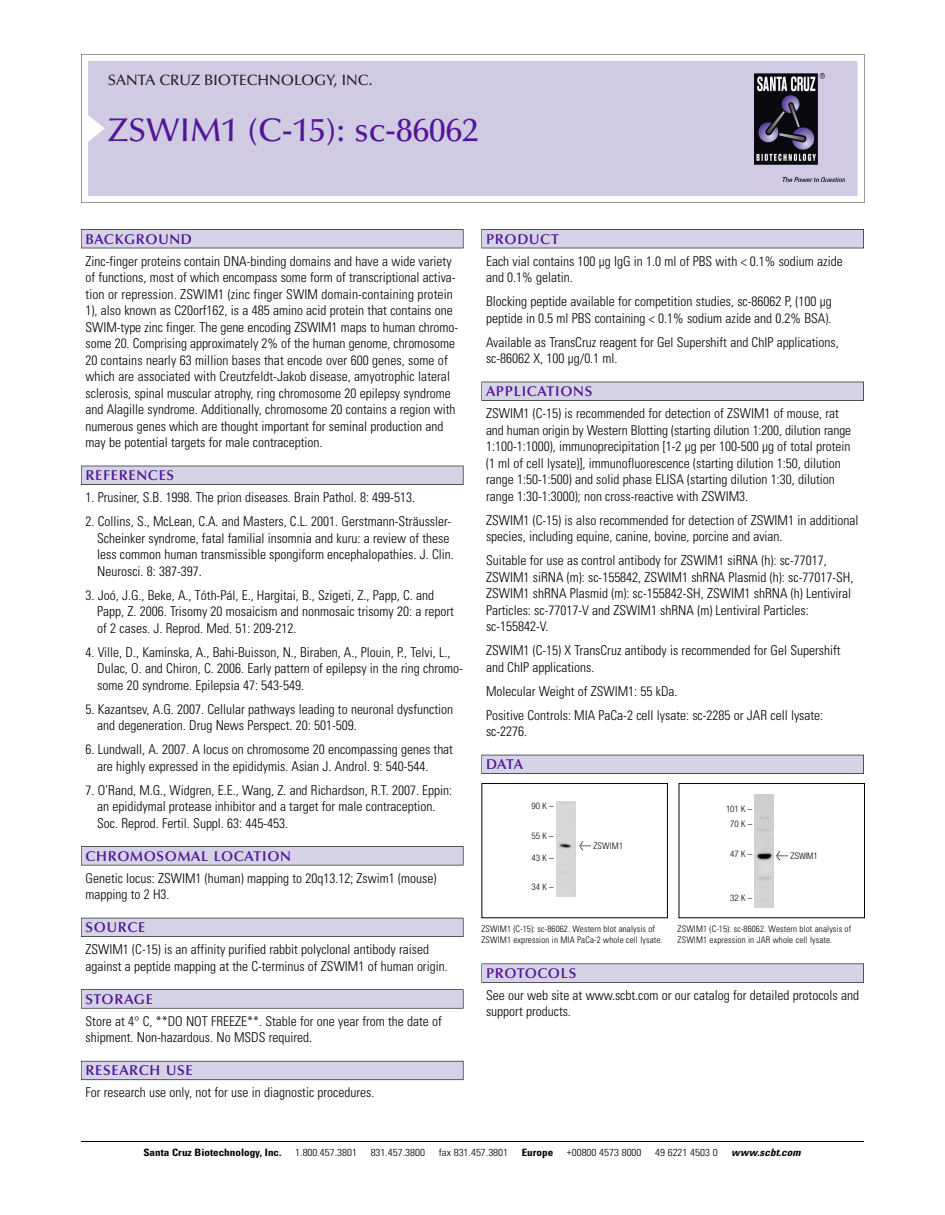
<style>
.page{position:relative;width:945px;height:1215px;background:#fff}
.page>*{position:absolute;margin:0;border:0;box-sizing:border-box;transform-origin:0 0}
.t1{font:500 33px "Optima";color:#511695}
.t2{font:500 15px "Optima";color:#231f20}
.t3{font:600 14.25px "Optima";letter-spacing:.05em;color:#511695}
.t4{font:300 condensed 13.5px/16.5px "Univers";color:#000}
.t5{font:300 condensed 10.2px "Univers";color:#000;scale:1.1 1}
.t6{font:700 condensed 10.2px "Univers";color:#000;scale:1.1 1}
.t7{font:italic 700 condensed 10.2px "Univers";letter-spacing:.005em;color:#000;scale:1.1 1}
.t8{font:300 condensed 9px/10.5px "Univers";letter-spacing:.015em;color:#000}
.t9{font:300 condensed 9px/15px "Helvetica Neue";color:#000;text-align:center}
.s1{font-family:"Meta Plus";font-weight:400;font-stretch:normal;font-size:10.5px}
</style>
<div class="page">
<svg style="left:81px;top:54px;width:783px;height:149px"></svg>
<div style="left:88px;top:61px;width:769px;height:135px;background:#d1cae3"></div>
<img style="left:755px;top:74px;width:90px;height:108px">
<div style="left:81px;top:229px;width:382px;height:19px;background:#525156"></div>
<div style="left:81px;top:230px;width:382px;height:18px;background:#d7d3e7"></div>
<div style="left:81px;top:466px;width:382px;height:19px;background:#515055"></div>
<div style="left:81px;top:466px;width:382px;height:18px;background:#d7d3e7"></div>
<div style="left:81px;top:846px;width:382px;height:19px;background:#545357"></div>
<div style="left:81px;top:847px;width:382px;height:18px;background:#d7d3e7"></div>
<div style="left:81px;top:918px;width:382px;height:19px;background:#54535a"></div>
<div style="left:81px;top:918px;width:382px;height:18px;background:#d7d3e7"></div>
<svg style="left:81px;top:989px;width:382px;height:20px"></svg>
<div style="left:81px;top:990px;width:382px;height:18px;background:#d7d3e7"></div>
<div style="left:81px;top:1061px;width:382px;height:19px;background:#66646e"></div>
<div style="left:81px;top:1061px;width:382px;height:18px;background:#d7d3e7"></div>
<div style="left:482px;top:229px;width:382px;height:19px;background:#525156"></div>
<div style="left:482px;top:230px;width:381px;height:18px;background:#d7d3e7"></div>
<div style="left:482px;top:382px;width:382px;height:19px;background:#515055"></div>
<div style="left:482px;top:382px;width:381px;height:18px;background:#d7d3e7"></div>
<div style="left:482px;top:755px;width:382px;height:19px;background:#525158"></div>
<div style="left:482px;top:755px;width:381px;height:18px;background:#d7d3e7"></div>
<div style="left:482px;top:964px;width:382px;height:19px;background:#575759"></div>
<div style="left:482px;top:964px;width:381px;height:18px;background:#d7d3e7"></div>
<hr style="left:81px;top:1141px;width:783px;height:1px;background:#000">
<div style="left:482px;top:783px;width:186px;height:135px;border:1px solid #000"></div>
<div style="left:557px;top:802px;width:19px;height:95px;background:#d7d7d7"></div>
<div style="left:679px;top:783px;width:186px;height:135px;border:1px solid #000"></div>
<img style="left:755px;top:795px;width:19px;height:112px">
<p class="t2" style="left:108px;top:74px;width:266px">SANTA CRUZ BIOTECHNOLOGY, INC.</p>
<h1 class="t1" style="left:108px;top:117px;width:372px">ZSWIM1 (C-15): sc-86062</h1>
<p class="t3" style="left:86px;top:233px;width:108px">BACKGROUND</p>
<p class="t4" style="left:86px;top:254px;width:374px">Zinc-finger proteins contain DNA-binding domains and have a wide variety of functions, most of which encompass some form of transcriptional activa&shy;tion or repression. ZSWIM1 (zinc finger SWIM domain-containing protein 1), also known as C20orf162, is a 485 amino acid protein that contains one SWIM-type zinc finger. The gene encoding ZSWIM1 maps to human chromo&shy;some 20. Comprising approximately 2% of the human genome, chromosome 20 contains nearly 63 million bases that encode over 600 genes, some of which are associated with Creutzfeldt-Jakob disease, amyotrophic lateral sclerosis, spinal muscular atrophy, ring chromosome 20 epilepsy syndrome and Alagille syndrome. Additionally, chromosome 20 contains a region with numerous genes which are thought important for seminal production and may be potential targets for male contraception.</p>
<p class="t3" style="left:86px;top:470px;width:90px">REFERENCES</p>
<p class="t4" style="left:86px;top:490px;width:331px">1. Prusiner, S.B. 1998. The prion diseases. Brain Pathol. 8: 499-513.</p>
<p class="t4" style="left:97px;top:514px;width:358px;text-indent:-12px">2. Collins, S., McLean, C.A. and Masters, C.L. 2001. Gerstmann-Sträussler-Scheinker syndrome, fatal familial insomnia and kuru: a review of these less common human transmissible spongiform encephalopathies. J. Clin.<br>Neurosci. 8: 387-397.</p>
<p class="t4" style="left:97px;top:588px;width:358px;text-indent:-12px">3. Joó, J.G., Beke, A., Tóth-Pál, E., Hargitai, B., Szigeti, Z., Papp, C. and<br>Papp, Z. 2006. Trisomy 20 mosaicism and nonmosaic trisomy 20: a report of 2 cases. J. Reprod. Med. 51: 209-212.</p>
<p class="t4" style="left:97px;top:645px;width:367px;text-indent:-12px">4. Ville, D., Kaminska, A., Bahi-Buisson, N., Biraben, A., Plouin, P., Telvi, L.,<br>Dulac, O. and Chiron, C. 2006. Early pattern of epilepsy in the ring chromo&shy;some 20 syndrome. Epilepsia 47: 543-549.</p>
<p class="t4" style="left:97px;top:702px;width:358px;text-indent:-12px">5. Kazantsev, A.G. 2007. Cellular pathways leading to neuronal dysfunction and degeneration. Drug News Perspect. 20: 501-509.</p>
<p class="t4" style="left:97px;top:742px;width:357px;text-indent:-12px">6. Lundwall, A. 2007. A locus on chromosome 20 encompassing genes that are highly expressed in the epididymis. Asian J. Androl. 9: 540-544.</p>
<p class="t4" style="left:97px;top:783px;width:357px;text-indent:-12px">7. O’Rand, M.G., Widgren, E.E., Wang, Z. and Richardson, R.T. 2007. Eppin: an epididymal protease inhibitor and a target for male contraception.<br>Soc. Reprod. Fertil. Suppl. 63: 445-453.</p>
<p class="t3" style="left:86px;top:850px;width:207px">CHROMOSOMAL LOCATION</p>
<p class="t4" style="left:86px;top:871px;width:352px">Genetic locus: ZSWIM1 (human) mapping to 20q13.12; Zswim1 (mouse) mapping to 2 H3.</p>
<p class="t3" style="left:86px;top:922px;width:61px">SOURCE</p>
<p class="t4" style="left:86px;top:942px;width:364px">ZSWIM1 (C-15) is an affinity purified rabbit polyclonal antibody raised against a peptide mapping at the C-terminus of ZSWIM1 of human origin.</p>
<p class="t3" style="left:86px;top:993px;width:69px">STORAGE</p>
<p class="t4" style="left:86px;top:1014px;width:358px">Store at 4° C, **DO NOT FREEZE**. Stable for one year from the date of shipment. Non-hazardous. No MSDS required.</p>
<p class="t3" style="left:86px;top:1065px;width:109px">RESEARCH USE</p>
<p class="t4" style="left:86px;top:1085px;width:290px">For research use only, not for use in diagnostic procedures.</p>
<p class="t3" style="left:486px;top:233px;width:74px">PRODUCT</p>
<p class="t4" style="left:486px;top:254px;width:358px">Each vial contains 100 µg IgG in 1.0 ml of PBS with &lt; 0.1% sodium azide and 0.1% gelatin.</p>
<p class="t4" style="left:486px;top:294px;width:347px">Blocking peptide available for competition studies, sc-86062 P, (100 µg peptide in 0.5 ml PBS containing &lt; 0.1% sodium azide and 0.2% BSA).</p>
<p class="t4" style="left:486px;top:335px;width:354px">Available as TransCruz reagent for Gel Supershift and ChIP applications, sc-86062 X, 100 µg/0.1 ml.</p>
<p class="t3" style="left:486px;top:386px;width:108px">APPLICATIONS</p>
<p class="t4" style="left:486px;top:406px;width:367px">ZSWIM1 (C-15) is recommended for detection of ZSWIM1 of mouse, rat and human origin by Western Blotting (starting dilution 1:200, dilution range 1:100-1:1000), immunoprecipitation [1-2 µg per 100-500 µg of total protein (1 ml of cell lysate)], immunofluorescence (starting dilution 1:50, dilution range 1:50-1:500) and solid phase ELISA (starting dilution 1:30, dilution range 1:30-1:3000); non cross-reactive with ZSWIM3.</p>
<p class="t4" style="left:486px;top:513px;width:374px">ZSWIM1 (C-15) is also recommended for detection of ZSWIM1 in additional species, including equine, canine, bovine, porcine and avian.</p>
<p class="t4" style="left:486px;top:553px;width:369px">Suitable for use as control antibody for ZSWIM1 siRNA (h): sc-77017, ZSWIM1 siRNA (m): sc-155842, ZSWIM1 shRNA Plasmid (h): sc-77017-SH, ZSWIM1 shRNA Plasmid (m): sc-155842-SH, ZSWIM1 shRNA (h) Lentiviral Particles: sc-77017-V and ZSWIM1 shRNA (m) Lentiviral Particles: sc-155842-V.</p>
<p class="t4" style="left:486px;top:643px;width:356px">ZSWIM1 (C-15) X TransCruz antibody is recommended for Gel Supershift and ChIP applications.</p>
<p class="t4" style="left:486px;top:680px;width:339px;line-height:24px">Molecular Weight of ZSWIM1: 55 kDa.<br>Positive Controls: MIA PaCa-2 cell lysate: sc-2285 or JAR cell lysate:</p>
<p class="t4" style="left:486px;top:724px;width:43px">sc-2276.</p>
<p class="t3" style="left:486px;top:759px;width:39px">DATA</p>
<p class="t9" style="left:532px;top:799px;width:24px">90K–</p>
<p class="t9" style="left:532px;top:829px;width:24px">55K–</p>
<p class="t9" style="left:532px;top:852px;width:24px">43K–</p>
<p class="t9" style="left:532px;top:880px;width:24px">34K–</p>
<p class="t8" style="left:579px;top:842px;width:45px"><span class="s1">&lt;</span> ZSWIM1</p>
<p class="t8" style="left:481px;top:925px;width:183px">ZSWIM1 (C-15): sc-86062. Western blot analysis of<br>ZSWIM1 expression in MIA PaCa-2 whole cell lysate.</p>
<p class="t9" style="left:726px;top:802px;width:28px">101 K –<br>70K–</p>
<p class="t9" style="left:730px;top:847px;width:24px">47K–</p>
<p class="t9" style="left:730px;top:891px;width:24px">32K–</p>
<p class="t9" style="left:776px;top:849px;width:43px"><span class="s1">&lt;</span> ZSWIM1</p>
<p class="t8" style="left:678px;top:925px;width:175px">ZSWIM1 (C-15): sc-86062. Western blot analysis of<br>ZSWIM1 expression in JAR whole cell lysate.</p>
<p class="t3" style="left:486px;top:967px;width:92px">PROTOCOLS</p>
<p class="t4" style="left:486px;top:988px;width:375px">See our web site at www.scbt.com or our catalog for detailed protocols and support products.</p>
<p class="t6" style="left:143px;top:1148px;width:127px">Santa Cruz Biotechnology, Inc.</p>
<p class="t5" style="left:295px;top:1148px;width:58px">1.800.457.3801</p>
<p class="t5" style="left:371px;top:1148px;width:51px">831.457.3800</p>
<p class="t5" style="left:439px;top:1148px;width:65px">fax 831.457.3801</p>
<p class="t6" style="left:522px;top:1148px;width:30px">Europe</p>
<p class="t5" style="left:567px;top:1148px;width:69px">+00800 4573 8000</p>
<p class="t5" style="left:655px;top:1148px;width:58px">49 6221 4503 0</p>
<p class="t7" style="left:731px;top:1148px;width:64px">www.scbt.com</p>
</div>
